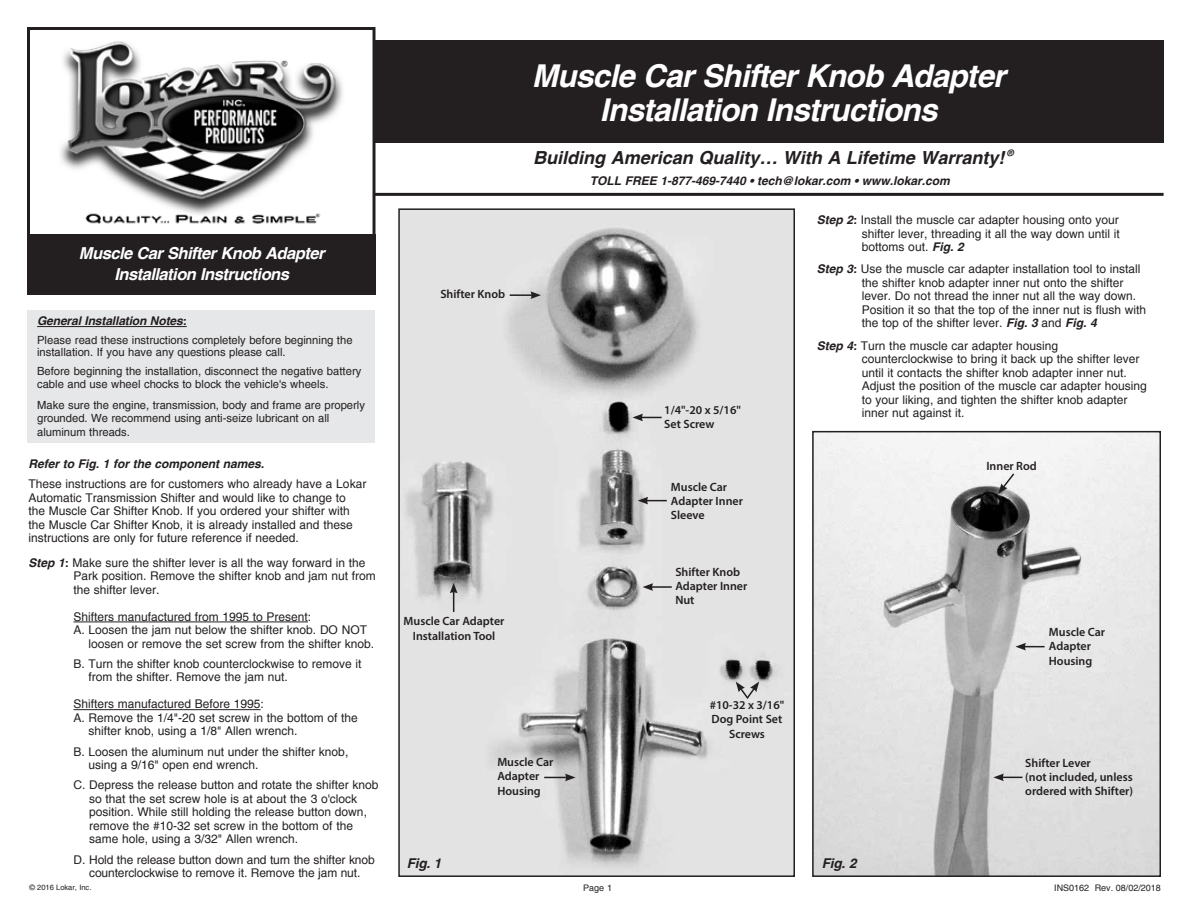
<style>
.page{position:relative;width:1188px;height:918px;background:#fff}
.page>*{position:absolute;margin:0;border:0;box-sizing:border-box;transform-origin:0 0}
.t1{font:italic 700 31.5px/34.5px "Helvetica";letter-spacing:-.025em;color:#fff;text-align:center}
.t2{font:italic 700 18px "Helvetica";color:#231f20}
.t3{font:italic 700 16.5px/21px "Helvetica";letter-spacing:-.03em;color:#fff;text-align:center}
.t4{font:italic 700 13.5px "Helvetica";letter-spacing:-.015em;color:#231f20}
.t5{font:12px/13.5px "Helvetica";color:#231f20}
.t6{font:600 12px/14.4px "Myriad Pro";color:#231f20}
.t7{font:italic 700 12px "Helvetica";color:#231f20}
.t8{font:11.25px/13.5px "Helvetica";color:#231f20}
.t9{font:9px "Helvetica";color:#231f20}
.t10{font:italic 700 9px "Helvetica";color:#231f20}
.t11{font:7.5px "Helvetica";color:#231f20}
.s1{font-weight:700;font-style:italic}
</style>
<div class="page">
<img style="left:401px;top:211px;width:391px;height:663px">
<div style="left:398px;top:208px;width:397px;height:669px;border:2px solid #231f20"></div>
<div style="left:364px;top:41px;width:800px;height:102px;background:#231f20"></div>
<hr style="left:366px;top:193px;width:798px;height:3px;background:#231f20">
<div style="left:28px;top:28px;width:346px;height:263px;background:#fff"></div>
<img style="left:60px;top:41px;width:283px;height:183px">
<div style="left:27px;top:27px;width:349px;height:266px;border:3px solid #231f20"></div>
<div style="left:27px;top:234px;width:348px;height:60px;background:#231f20"></div>
<div style="left:27px;top:310px;width:348px;height:133px;background:#e6e7e8"></div>
<hr style="left:37px;top:326px;width:150px;height:1px;background:#231f20">
<hr style="left:74px;top:622px;width:234px;height:1px;background:#231f20">
<hr style="left:74px;top:709px;width:187px;height:1px;background:#231f20">
<svg style="left:450px;top:583px;width:8px;height:29px"></svg>
<hr style="left:651px;top:586px;width:21px;height:2px;background:#231f20">
<svg style="left:643px;top:583px;width:10px;height:8px"></svg>
<svg style="left:638px;top:497px;width:29px;height:7px"></svg>
<svg style="left:544px;top:774px;width:32px;height:7px"></svg>
<hr style="left:510px;top:294px;width:23px;height:2px;background:#231f20">
<svg style="left:531px;top:291px;width:10px;height:8px"></svg>
<svg style="left:632px;top:414px;width:30px;height:7px"></svg>
<svg style="left:736px;top:681px;width:23px;height:19px"></svg>
<img style="left:815px;top:434px;width:343px;height:440px">
<div style="left:812px;top:431px;width:349px;height:446px;border:2px solid #231f20"></div>
<svg style="left:998px;top:472px;width:18px;height:22px"></svg>
<svg style="left:1015px;top:643px;width:30px;height:7px"></svg>
<svg style="left:993px;top:774px;width:30px;height:7px"></svg>
<h1 class="t1" style="left:532px;top:58px;width:475px">Muscle Car Shifter Knob Adapter<br>Installation Instructions</h1>
<p class="t10" style="left:1007px;top:148px;width:8px">®</p>
<h2 class="t2" style="left:533px;top:147px;width:473px">Building American Quality… With A Lifetime Warranty!</h2>
<h3 class="t3" style="left:79px;top:243px;width:247px">Muscle Car Shifter Knob Adapter<br>Installation Instructions</h3>
<p class="t7" style="left:37px;top:314px;width:151px">General Installation Notes:</p>
<p class="t8" style="left:37px;top:334px;width:317px;line-height:12px">Please read these instructions completely before beginning the installation. If you have any questions please call.</p>
<p class="t8" style="left:37px;top:364px;width:326px">Before beginning the installation, disconnect the negative battery cable and use wheel chocks to block the vehicle's wheels.</p>
<p class="t8" style="left:37px;top:398px;width:329px">Make sure the engine, transmission, body and frame are properly grounded. We recommend using anti-seize lubricant on all aluminum threads.</p>
<p class="t7" style="left:29px;top:457px;width:237px">Refer to Fig. 1 for the component names.</p>
<p class="t5" style="left:29px;top:478px;width:339px">These instructions are for customers who already have a Lokar Automatic Transmission Shifter and would like to change to<br>the Muscle Car Shifter Knob. If you ordered your shifter with the Muscle Car Shifter Knob, it is already installed and these instructions are only for future reference if needed.</p>
<p class="t5" style="left:74px;top:556px;width:304px;text-indent:-45px"><span class="s1">Step 1:</span> Make sure the shifter lever is all the way forward in the<br>Park position. Remove the shifter knob and jam nut from the shifter lever.</p>
<p class="t5" style="left:74px;top:610px;width:239px">Shifters manufactured from 1995 to Present:</p>
<p class="t5" style="left:74px;top:623px;width:295px">A. Loosen the jam nut below the shifter knob. DO NOT</p>
<p class="t5" style="left:89px;top:637px;width:287px">loosen or remove the set screw from the shifter knob.</p>
<p class="t5" style="left:89px;top:657px;width:275px;text-indent:-15px">B. Turn the shifter knob counterclockwise to remove it from the shifter. Remove the jam nut.</p>
<p class="t5" style="left:74px;top:698px;width:192px">Shifters manufactured Before 1995:</p>
<p class="t5" style="left:74px;top:711px;width:286px">A. Remove the 1/4"-20 set screw in the bottom of the</p>
<p class="t5" style="left:89px;top:725px;width:211px">shifter knob, using a 1/8" Allen wrench.</p>
<p class="t5" style="left:89px;top:745px;width:261px;text-indent:-15px">B. Loosen the aluminum nut under the shifter knob, using a 9/16" open end wrench.</p>
<p class="t5" style="left:89px;top:779px;width:291px;text-indent:-16px">C. Depress the release button and rotate the shifter knob so that the set screw hole is at about the 3 o'clock position. While still holding the release button down, remove the #10-32 set screw in the bottom of the same hole, using a 3/32" Allen wrench.</p>
<p class="t5" style="left:74px;top:853px;width:303px;text-align:center">D. Hold the release button down and turn the shifter knob counterclockwise to remove it. Remove the jam nut.</p>
<p class="t6" style="left:440px;top:286px;width:66px">Shifter Knob</p>
<p class="t6" style="left:404px;top:614px;width:102px;text-align:center">Muscle Car Adapter<br>Installation Tool</p>
<p class="t6" style="left:497px;top:754px;width:58px">Muscle Car<br>Adapter<br>Housing</p>
<p class="t7" style="left:590px;top:174px;width:362px">TOLL FREE 1-877-469-7440 • tech@lokar.com • www.lokar.com</p>
<p class="t6" style="left:664px;top:402px;width:78px">1/4"-20 x 5/16"<br>Set Screw</p>
<p class="t6" style="left:671px;top:479px;width:74px">Muscle Car<br>Adapter Inner<br>Sleeve</p>
<p class="t6" style="left:675px;top:564px;width:74px">Shifter Knob<br>Adapter Inner<br>Nut</p>
<p class="t6" style="left:710px;top:697px;width:76px;text-align:center">#10-32 x 3/16"<br>Dog Point Set<br>Screws</p>
<p class="t5" style="left:862px;top:213px;width:259px;text-align:justify;text-indent:-45px"><span class="s1">Step 2:</span> Install the muscle car adapter housing onto your shifter lever, threading it all the way down until it bottoms out. <span class="s1">Fig. 2</span></p>
<p class="t5" style="left:862px;top:263px;width:286px;text-indent:-45px"><span class="s1">Step 3:</span> Use the muscle car adapter installation tool to install the shifter knob adapter inner nut onto the shifter lever. Do not thread the inner nut all the way down.<br>Position it so that the top of the inner nut is flush with the top of the shifter lever. <span class="s1">Fig. 3</span> and <span class="s1">Fig. 4</span></p>
<p class="t5" style="left:862px;top:339px;width:286px;text-indent:-45px"><span class="s1">Step 4:</span> Turn the muscle car adapter housing counterclockwise to bring it back up the shifter lever until it contacts the shifter knob adapter inner nut.<br>Adjust the position of the muscle car adapter housing to your liking, and tighten the shifter knob adapter inner nut against it.</p>
<p class="t6" style="left:986px;top:458px;width:52px">Inner Rod</p>
<p class="t6" style="left:1049px;top:624px;width:58px">Muscle Car<br>Adapter<br>Housing</p>
<p class="t6" style="left:1025px;top:755px;width:109px">Shifter Lever<br>(not included, unless ordered with Shifter)</p>
<p class="t4" style="left:407px;top:855px;width:36px">Fig. 1</p>
<p class="t4" style="left:813px;top:855px;width:36px">Fig. 2</p>
<p class="t4" style="left:822px;top:855px;width:36px">Fig. 2</p>
<p class="t11" style="left:29px;top:883px;width:64px">© 2016 Lokar, Inc.</p>
<p class="t9" style="left:583px;top:883px;width:30px">Page 1</p>
<p class="t9" style="left:1054px;top:883px;width:108px">INS0162 Rev. 08/02/2018</p>
</div>
